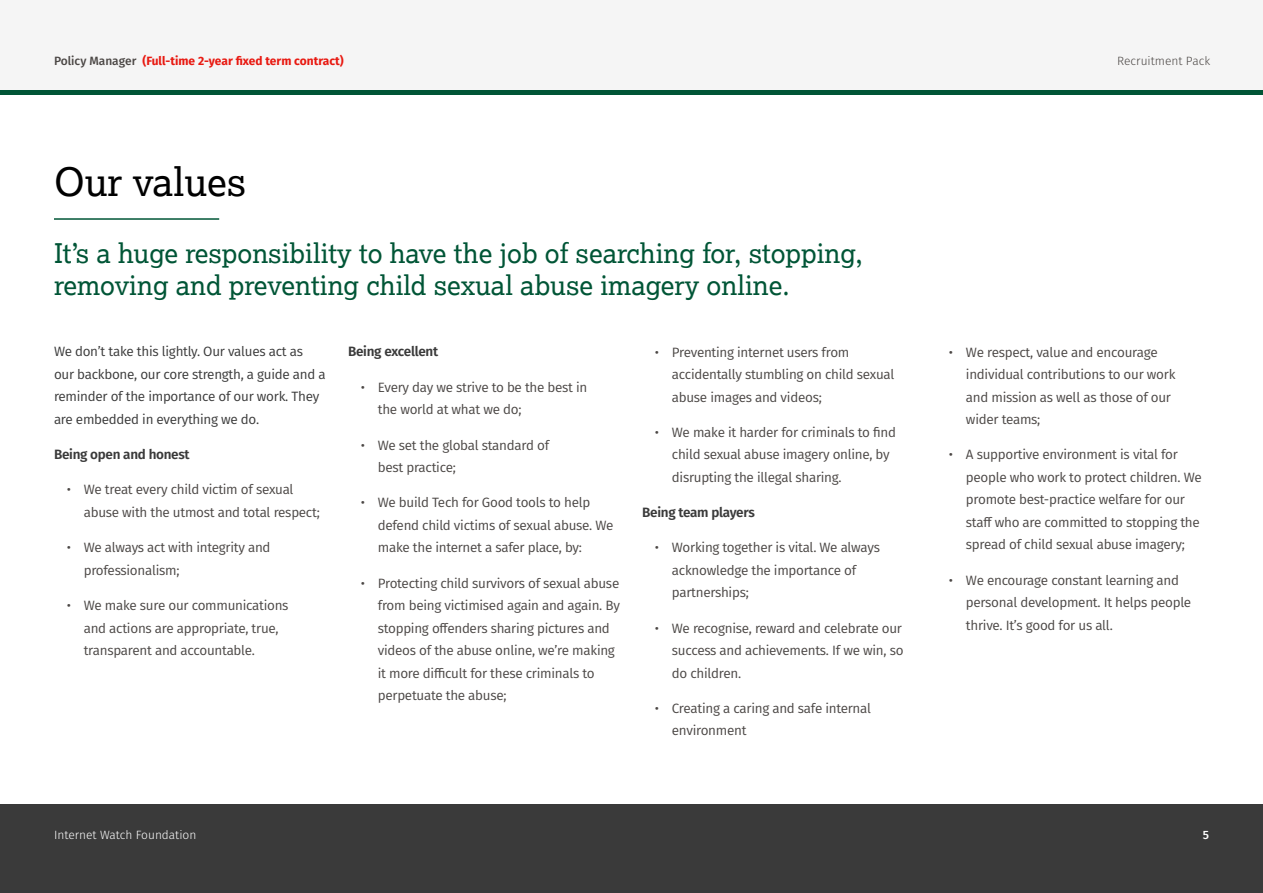
<style>
.page{position:relative;width:1263px;height:893px;background:#fff}
.page>*{position:absolute;margin:0;border:0;box-sizing:border-box;transform-origin:0 0}
.t1{font:39px "Lexia";color:#000}
.t2{font:27px/32.4px "Lexia";color:#005536}
.t3{font:13.5px/22.5px "Fira Sans";letter-spacing:-.02em;color:#4b4745}
.t4{font:13.5px/22.5px "Fira Sans";letter-spacing:-.02em;color:#3a3a3a}
.t5{font:600 13.5px "Fira Sans";letter-spacing:-.02em;color:#3a3a3a}
.t6{font:700 12px "Fira Sans";color:#e81911}
.t7{font:300 12px "Fira Sans";color:#fff}
.t8{font:300 12px "Fira Sans";color:#4b4745}
.t9{font:500 12px "Fira Sans";color:#fff}
.s1{font-weight:500;color:#4b4745}
</style>
<div class="page">
<div style="left:0;top:0;width:1263px;height:91px;background:#f5f5f5"></div>
<div style="left:0;top:805px;width:1263px;height:88px;background:#3a3a3a"></div>
<div style="left:0;top:90px;width:1263px;height:5px;background:#005536"></div>
<hr style="left:54px;top:218px;width:165px;height:2px;background:#005536">
<p class="t6" style="left:54px;top:51px;width:291px"><span class="s1">Policy Manager</span> (Full-time 2-year fixed term contract)</p>
<p class="t8" style="left:1117px;top:52px;width:95px">Recruitment Pack</p>
<h1 class="t1" style="left:54px;top:158px;width:194px">Our values</h1>
<h2 class="t2" style="left:54px;top:236px;width:810px">It’s a huge responsibility to have the job of searching for, stopping, removing and preventing child sexual abuse imagery online.</h2>
<p class="t4" style="left:54px;top:340px;width:273px">We don’t take this lightly. Our values act as our backbone, our core strength, a guide and a reminder of the importance of our work. They are embedded in everything we do.</p>
<p class="t5" style="left:54px;top:443px;width:137px">Being open and honest</p>
<p class="t3" style="left:84px;top:478px;width:238px;text-indent:-17px">• We treat every child victim of sexual abuse with the utmost and total respect;</p>
<p class="t3" style="left:84px;top:536px;width:188px;text-indent:-17px">• We always act with integrity and professionalism;</p>
<p class="t3" style="left:84px;top:594px;width:206px;text-indent:-17px">• We make sure our communications and actions are appropriate, true, transparent and accountable.</p>
<p class="t5" style="left:348px;top:341px;width:92px">Being excellent</p>
<p class="t3" style="left:378px;top:375px;width:211px;text-indent:-17px">• Every day we strive to be the best in the world at what we do;</p>
<p class="t3" style="left:378px;top:433px;width:173px;text-indent:-17px">• We set the global standard of best practice;</p>
<p class="t3" style="left:378px;top:491px;width:237px;text-indent:-17px">• We build Tech for Good tools to help defend child victims of sexual abuse. We make the internet a safer place, by:</p>
<p class="t3" style="left:378px;top:571px;width:244px;text-indent:-17px">• Protecting child survivors of sexual abuse from being victimised again and again. By stopping offenders sharing pictures and videos of the abuse online, we’re making it more difficult for these criminals to perpetuate the abuse;</p>
<p class="t3" style="left:672px;top:340px;width:224px;text-indent:-17px">• Preventing internet users from accidentally stumbling on child sexual abuse images and videos;</p>
<p class="t3" style="left:672px;top:421px;width:226px;text-indent:-17px">• We make it harder for criminals to find child sexual abuse imagery online, by disrupting the illegal sharing.</p>
<p class="t5" style="left:642px;top:501px;width:114px">Being team players</p>
<p class="t3" style="left:672px;top:536px;width:210px;text-indent:-17px">• Working together is vital. We always acknowledge the importance of partnerships;</p>
<p class="t3" style="left:672px;top:616px;width:233px;text-align:justify;text-indent:-17px">• We recognise, reward and celebrate our success and achievements. If we win, so do children.</p>
<p class="t3" style="left:672px;top:697px;width:201px;text-indent:-17px">• Creating a caring and safe internal environment</p>
<p class="t3" style="left:966px;top:340px;width:211px;text-indent:-17px">• We respect, value and encourage individual contributions to our work and mission as well as those of our wider teams;</p>
<p class="t3" style="left:966px;top:443px;width:237px;text-indent:-17px">• A supportive environment is vital for people who work to protect children. We promote best-practice welfare for our staff who are committed to stopping the spread of child sexual abuse imagery;</p>
<p class="t3" style="left:966px;top:568px;width:227px;text-indent:-17px">• We encourage constant learning and personal development. It helps people thrive. It’s good for us all.</p>
<p class="t7" style="left:54px;top:826px;width:144px">Internet Watch Foundation</p>
<p class="t9" style="left:1203px;top:825px;width:8px">5</p>
</div>
